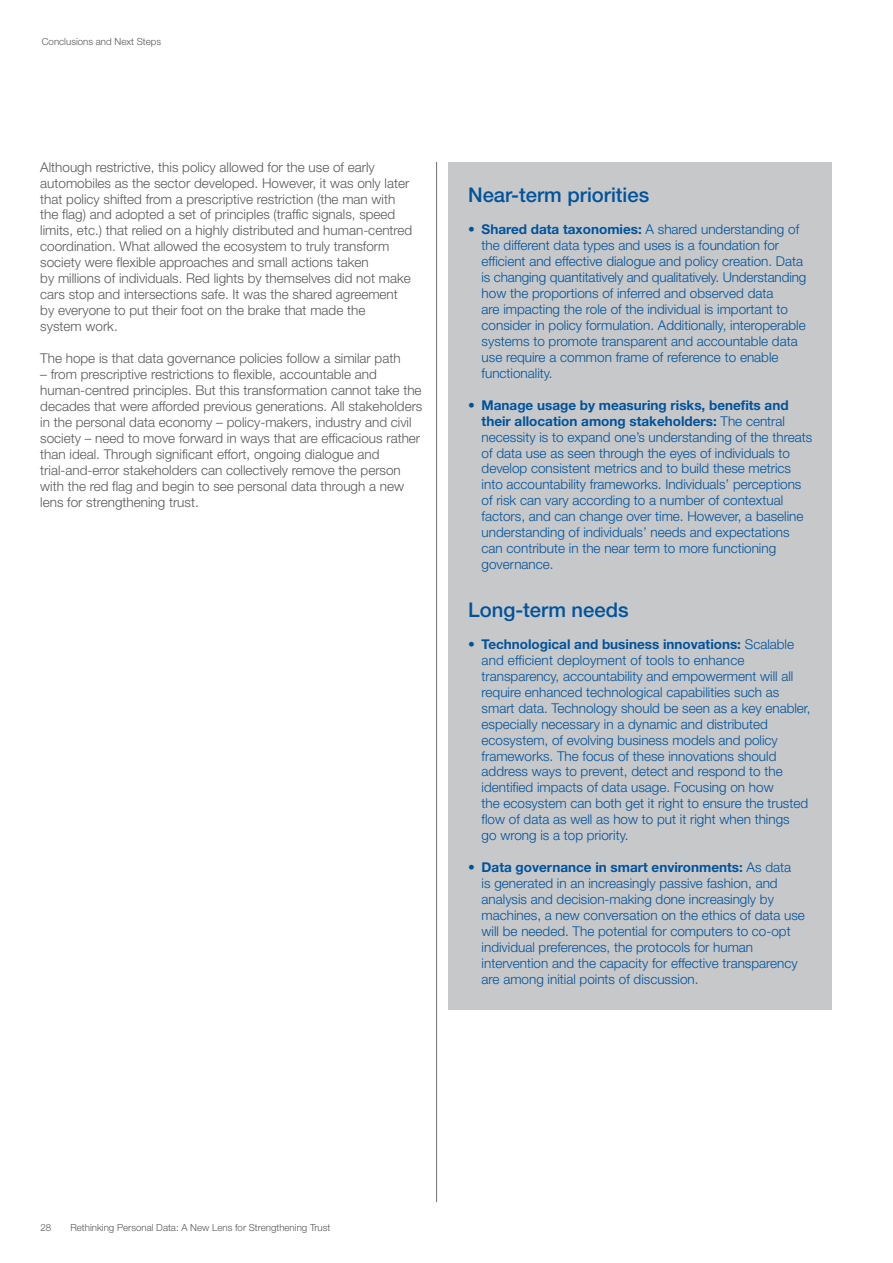
<style>
.page{position:relative;width:893px;height:1263px;background:#fff}
.page>*{position:absolute;margin:0;border:0;box-sizing:border-box;transform-origin:0 0}
.t1{font:500 20.25px "Helvetica Neue LT Std";color:#00539b}
.t2{font:300 13.5px/15.9px "Helvetica Neue LT Std";color:#00539b}
.t3{font:300 13.5px/15.9px "Helvetica Neue LT Std";color:#58595b}
.t4{font:300 9.75px "Helvetica Neue LT Std";color:#58595b}
.s1{font-weight:700}
</style>
<div class="page">
<hr style="left:436px;top:162px;width:1px;height:1040px;background:#717073">
<div style="left:448px;top:162px;width:383px;height:847px;background:#c7c8ca"></div>
<p class="t4" style="left:42px;top:36px;width:121px">Conclusions and Next Steps</p>
<p class="t3" style="left:40px;top:159px;width:374px">Although restrictive, this policy allowed for the use of early automobiles as the sector developed. However, it was only later that policy shifted from a prescriptive restriction (the man with the flag) and adopted a set of principles (traffic signals, speed limits, etc.) that relied on a highly distributed and human-centred coordination. What allowed the ecosystem to truly transform society were flexible approaches and small actions taken<br>by millions of individuals. Red lights by themselves did not make cars stop and intersections safe. It was the shared agreement by everyone to put their foot on the brake that made the<br>system work.</p>
<p class="t3" style="left:40px;top:350px;width:362px">The hope is that data governance policies follow a similar path</p>
<p class="t3" style="left:40px;top:366px;width:384px">– from prescriptive restrictions to flexible, accountable and human-centred principles. But this transformation cannot take the decades that were afforded previous generations. All stakeholders in the personal data economy – policy-makers, industry and civil society – need to move forward in ways that are efficacious rather than ideal. Through significant effort, ongoing dialogue and trial-and-error stakeholders can collectively remove the person with the red flag and begin to see personal data through a new lens for strengthening trust.</p>
<h1 class="t1" style="left:468px;top:183px;width:183px">Near-term priorities</h1>
<p class="t2" style="left:482px;top:221px;width:326px;text-indent:-14px">• <span class="s1">Shared data taxonomies:</span> A shared understanding of the different data types and uses is a foundation for efficient and effective dialogue and policy creation. Data is changing quantitatively and qualitatively. Understanding how the proportions of inferred and observed data<br>are impacting the role of the individual is important to consider in policy formulation. Additionally, interoperable systems to promote transparent and accountable data use require a common frame of reference to enable functionality.</p>
<p class="t2" style="left:482px;top:397px;width:332px;text-indent:-14px">• <span class="s1">Manage usage by measuring risks, benefits and their allocation among stakeholders:</span> The central necessity is to expand one’s understanding of the threats of data use as seen through the eyes of individuals to develop consistent metrics and to build these metrics into accountability frameworks. Individuals’ perceptions of risk can vary according to a number of contextual factors, and can change over time. However, a baseline understanding of individuals’ needs and expectations can contribute in the near term to more functioning governance.</p>
<h1 class="t1" style="left:468px;top:598px;width:162px">Long-term needs</h1>
<p class="t2" style="left:482px;top:636px;width:331px;text-indent:-14px">• <span class="s1">Technological and business innovations:</span> Scalable and efficient deployment of tools to enhance transparency, accountability and empowerment will all require enhanced technological capabilities such as smart data. Technology should be seen as a key enabler, especially necessary in a dynamic and distributed ecosystem, of evolving business models and policy frameworks. The focus of these innovations should address ways to prevent, detect and respond to the identified impacts of data usage. Focusing on how<br>the ecosystem can both get it right to ensure the trusted flow of data as well as how to put it right when things<br>go wrong is a top priority.</p>
<p class="t2" style="left:482px;top:859px;width:325px;text-indent:-14px">• <span class="s1">Data governance in smart environments:</span> As data<br>is generated in an increasingly passive fashion, and analysis and decision-making done increasingly by machines, a new conversation on the ethics of data use will be needed. The potential for computers to co-opt individual preferences, the protocols for human intervention and the capacity for effective transparency are among initial points of discussion.</p>
<p class="t4" style="left:40px;top:1222px;width:12px">28</p>
<p class="t4" style="left:70px;top:1222px;width:262px">Rethinking Personal Data: A New Lens for Strengthening Trust</p>
</div>
